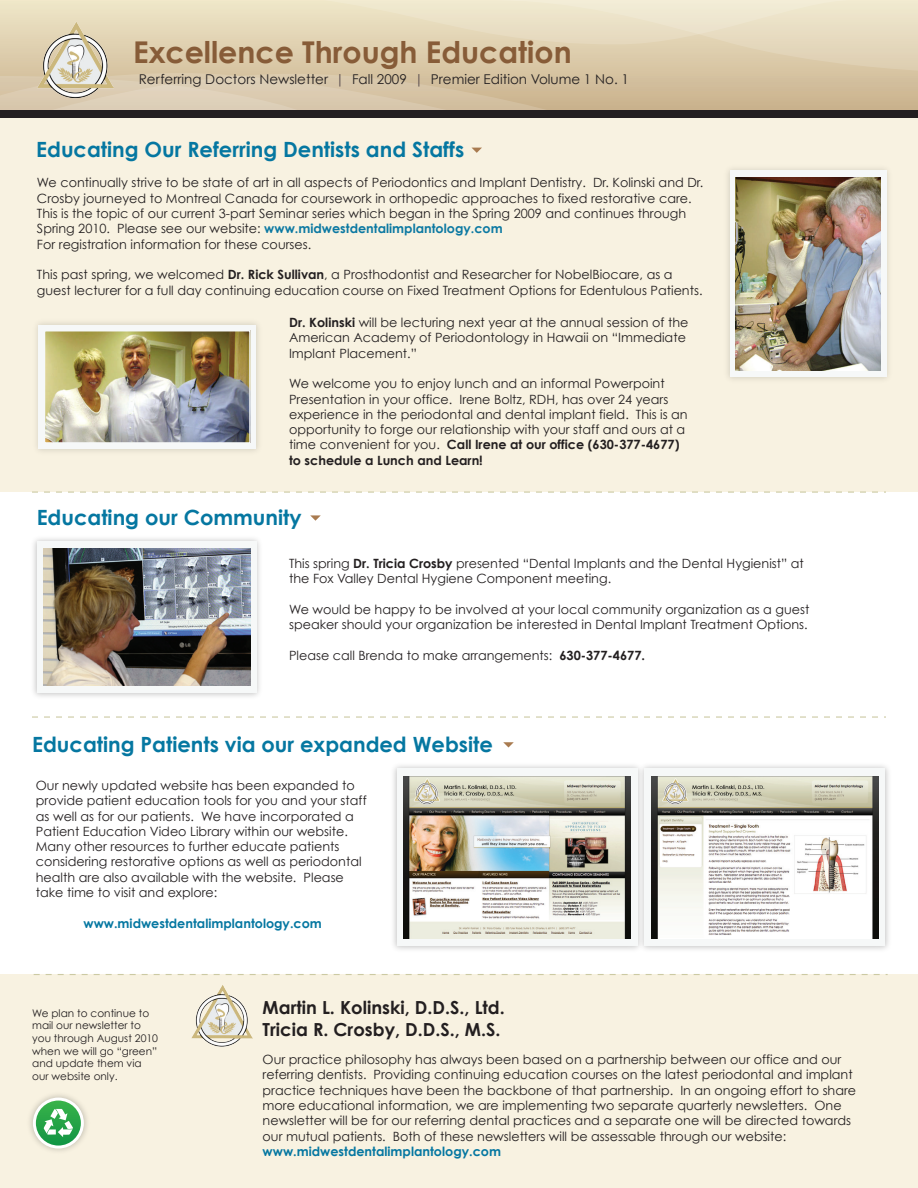
<style>
.page{position:relative;width:918px;height:1188px;background:#fff}
.page>*{position:absolute;margin:0;border:0;box-sizing:border-box;transform-origin:0 0}
.t1{font:700 30px "Century Gothic";color:#875c38}
.t2{font:700 21px "Century Gothic";color:#0577a1}
.t3{font:700 18px/21.6px "Century Gothic";color:#231f20}
.t4{font:13.5px "Century Gothic";color:#231f20}
.t5{font:12.75px/15.3px "Century Gothic";color:#231f20}
.t6{font:700 12.75px "Century Gothic";color:#0577a1}
.t7{font:10.5px/12.6px "Century Gothic";color:#231f20}
.s1{color:#584c4e}
.s2{font-weight:700;color:#0c79a2}
.s3{font-weight:700}
</style>
<div class="page">
<svg style="left:0;top:0;width:918px;height:110px"></svg>
<div style="left:0;top:111px;width:918px;height:381px;background:#f8f2e1"></div>
<div style="left:0;top:975px;width:918px;height:213px;background:#f8f2e1"></div>
<div style="left:0;top:110px;width:918px;height:7px;background:#231f20"></div>
<svg style="left:32px;top:716px;width:854px;height:2px"></svg>
<svg style="left:32px;top:492px;width:854px;height:1px"></svg>
<svg style="left:34px;top:974px;width:854px;height:1px"></svg>
<img style="left:191px;top:985px;width:61px;height:62px">
<svg style="left:472px;top:148px;width:10px;height:5px"></svg>
<svg style="left:310px;top:515px;width:11px;height:6px"></svg>
<svg style="left:503px;top:742px;width:11px;height:6px"></svg>
<img style="left:30px;top:1094px;width:57px;height:57px">
<svg style="left:34px;top:1099px;width:48px;height:48px"></svg>
<div style="left:33px;top:1098px;width:51px;height:51px;border:3px solid #fff;border-radius:50%"></div>
<svg style="left:44px;top:1109px;width:29px;height:28px"></svg>
<img style="left:38px;top:22px;width:76px;height:78px">
<div style="left:397px;top:769px;width:240px;height:177px;background:#f6f8f8"></div>
<div style="left:644px;top:769px;width:241px;height:177px;background:#f6f8f8"></div>
<div style="left:38px;top:325px;width:218px;height:124px;background:#f6f8f8"></div>
<img style="left:727px;top:168px;width:162px;height:212px">
<div style="left:730px;top:171px;width:157px;height:206px;background:#f6f8f8"></div>
<div style="left:37px;top:542px;width:220px;height:151px;background:#f6f8f8"></div>
<img style="left:736px;top:177px;width:145px;height:193px">
<img style="left:47px;top:333px;width:201px;height:108px">
<div style="left:44px;top:330px;width:207px;height:114px;border:2px solid #f6f8f8"></div>
<img style="left:404px;top:776px;width:226px;height:163px">
<img style="left:651px;top:776px;width:227px;height:163px">
<img style="left:44px;top:548px;width:206px;height:138px">
<h1 class="t1" style="left:133px;top:33px;width:440px">Excellence Through Education</h1>
<p class="t4" style="left:139px;top:71px;width:492px">Rerferring Doctors Newsletter <span class="s1">|</span> Fall 2009 <span class="s1">|</span> Premier Edition Volume 1 No. 1</p>
<h2 class="t2" style="left:36px;top:136px;width:429px">Educating Our Referring Dentists and Staffs</h2>
<p class="t5" style="left:37px;top:175px;width:668px">We continually strive to be state of art in all aspects of Periodontics and Implant Dentistry. Dr. Kolinski and Dr.<br>Crosby journeyed to Montreal Canada for coursework in orthopedic approaches to fixed restorative care.<br>This is the topic of our current 3-part Seminar series which began in the Spring 2009 and continues through Spring 2010. Please see our website: <span class="s2">www.midwestdentalimplantology.com<br></span>For registration information for these courses.</p>
<p class="t5" style="left:37px;top:267px;width:667px">This past spring, we welcomed <span class="s3">Dr. Rick Sullivan</span>, a Prosthodontist and Researcher for NobelBiocare, as a guest lecturer for a full day continuing education course on Fixed Treatment Options for Edentulous Patients.</p>
<p class="t5" style="left:289px;top:315px;width:401px"><span class="s3">Dr. Kolinski</span> will be lecturing next year at the annual session of the<br>American Academy of Periodontology in Hawaii on “Immediate<br>Implant Placement.”</p>
<p class="t5" style="left:289px;top:376px;width:400px">We welcome you to enjoy lunch and an informal Powerpoint Presentation in your office. Irene Boltz, RDH, has over 24 years experience in the periodontal and dental implant field. This is an opportunity to forge our relationship with your staff and ours at a time convenient for you. <span class="s3">Call Irene at our office (630-377-4677) to schedule a Lunch and Learn!</span></p>
<h2 class="t2" style="left:37px;top:505px;width:267px">Educating our Community</h2>
<p class="t5" style="left:289px;top:556px;width:516px">This spring <span class="s3">Dr. Tricia Crosby</span> presented “Dental Implants and the Dental Hygienist” at the Fox Valley Dental Hygiene Component meeting.</p>
<p class="t5" style="left:289px;top:601px;width:522px">We would be happy to be involved at your local community organization as a guest speaker should your organization be interested in Dental Implant Treatment Options.</p>
<p class="t5" style="left:289px;top:647px;width:357px">Please call Brenda to make arrangements: <span class="s3">630-377-4677.</span></p>
<h2 class="t2" style="left:32px;top:731px;width:462px">Educating Patients via our expanded Website</h2>
<p class="t5" style="left:36px;top:778px;width:332px">Our newly updated website has been expanded to provide patient education tools for you and your staff as well as for our patients. We have incorporated a Patient Education Video Library within our website.<br>Many other resources to further educate patients considering restorative options as well as periodontal health are also available with the website. Please take time to visit and explore:</p>
<p class="t6" style="left:83px;top:915px;width:240px">www.midwestdentalimplantology.com</p>
<p class="t7" style="left:32px;top:1007px;width:127px">We plan to continue to mail our newsletter to you through August 2010 when we will go “green” and update them via our website only.</p>
<h3 class="t3" style="left:263px;top:997px;width:244px">Martin L. Kolinski, D.D.S., Ltd.<br>Tricia R. Crosby, D.D.S., M.S.</h3>
<p class="t5" style="left:263px;top:1052px;width:595px">Our practice philosophy has always been based on a partnership between our office and our referring dentists. Providing continuing education courses on the latest periodontal and implant practice techniques have been the backbone of that partnership. In an ongoing effort to share more educational information, we are implementing two separate quarterly newsletters. One newsletter will be for our referring dental practices and a separate one will be directed towards our mutual patients. Both of these newsletters will be assessable through our website:</p>
<p class="t6" style="left:263px;top:1143px;width:240px">www.midwestdentalimplantology.com</p>
</div>
